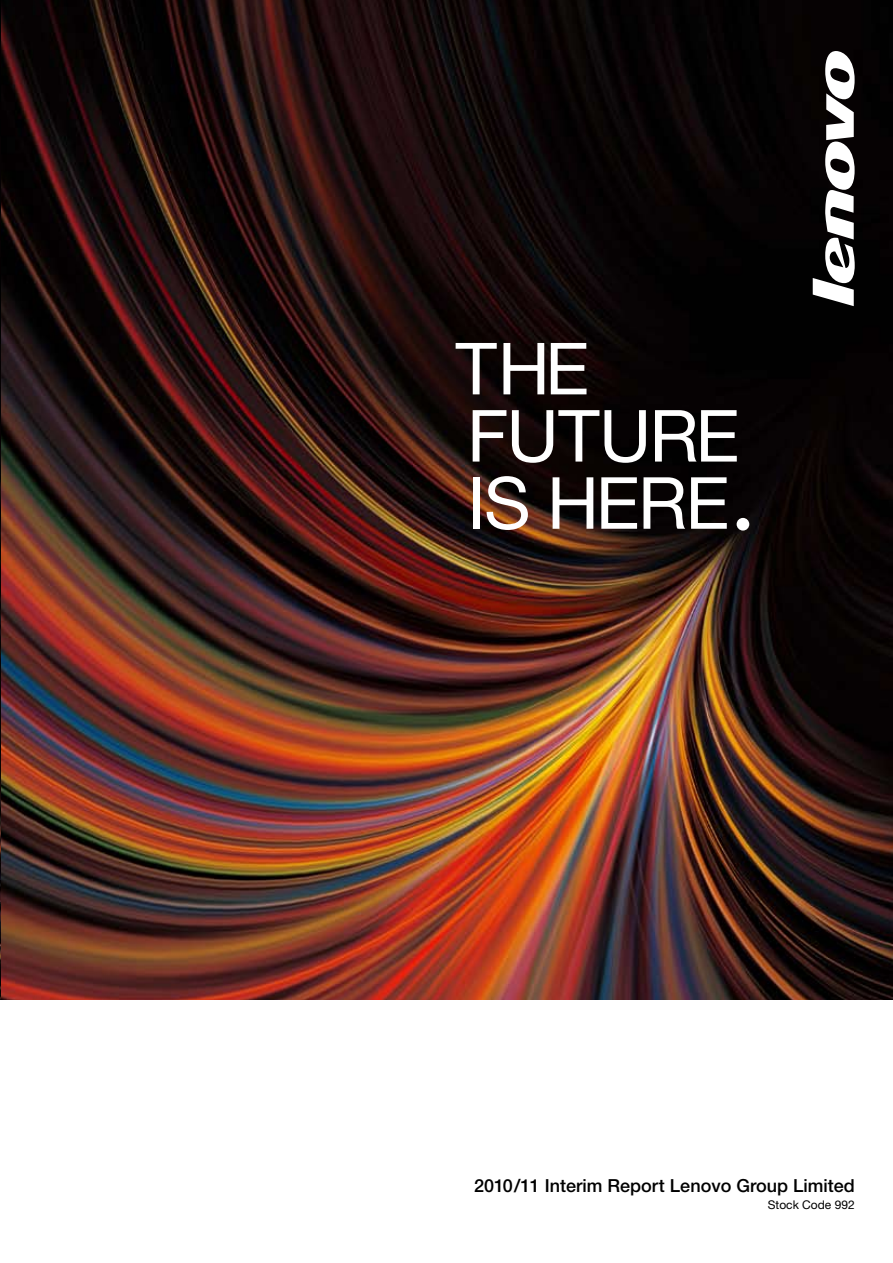
<style>
.page{position:relative;width:893px;height:1263px;background:#fff}
.page>*{position:absolute;margin:0;border:0;box-sizing:border-box;transform-origin:0 0}
.t1{font:72px/67.2px "Helvetica Neue LT Std";letter-spacing:-.025em;color:#fff}
.t2{font:500 18px "Helvetica Neue LT Std";color:#000}
.t3{font:12px "Helvetica Neue LT Std";color:#000}
</style>
<div class="page">
<img style="left:0;top:0;width:893px;height:1000px">
<svg style="left:813px;top:51px;width:42px;height:255px"></svg>
<div style="left:737px;top:518px;width:12px;height:13px;background:#fff;border-radius:50%"></div>
<h1 class="t1" style="left:455px;top:334px;width:285px">THE<br>FUTURE<br>IS HERE</h1>
<p class="t2" style="left:474px;top:1175px;width:382px">2010/11 Interim Report Lenovo Group Limited</p>
<p class="t3" style="left:768px;top:1197px;width:88px">Stock Code 992</p>
</div>
